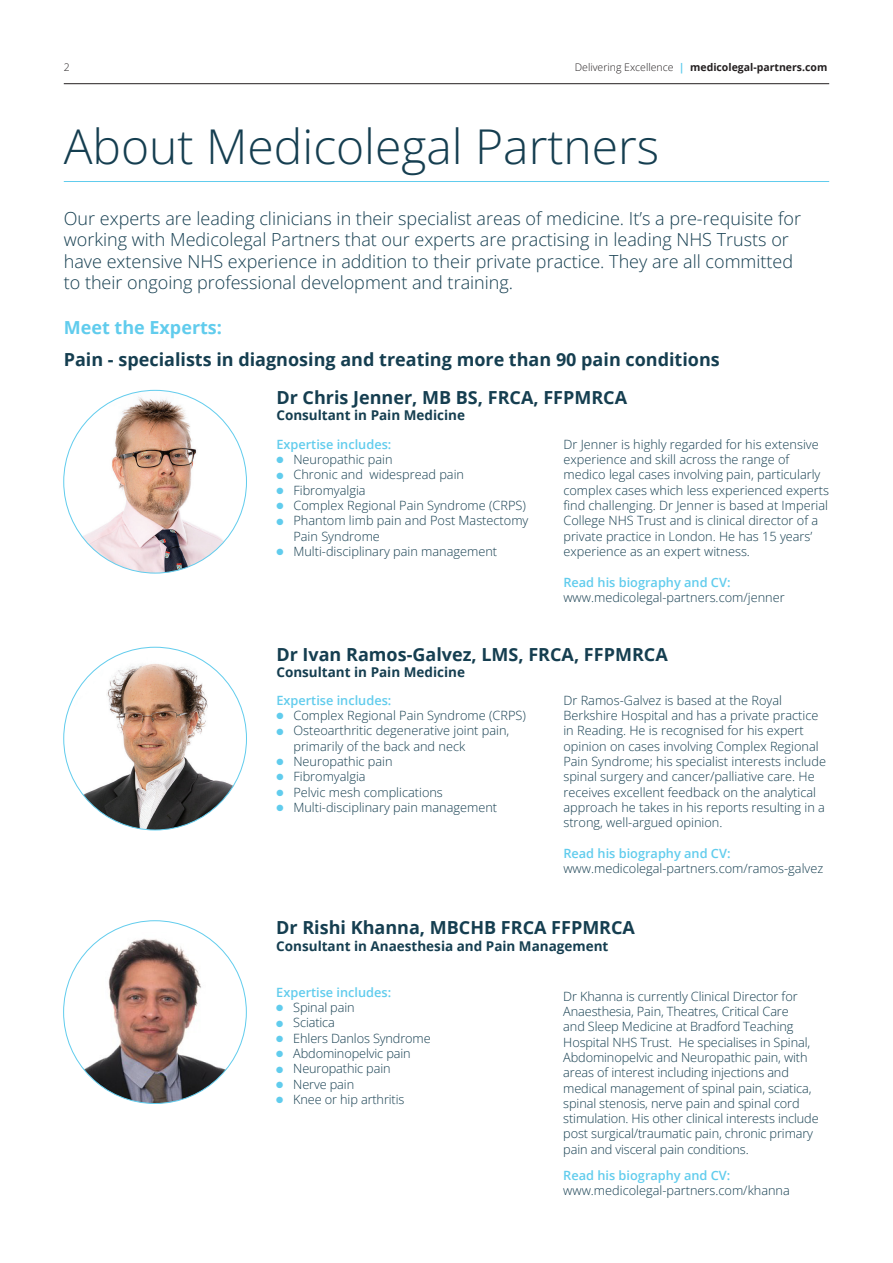
<style>
.page{position:relative;width:893px;height:1263px;background:#fff}
.page>*{position:absolute;margin:0;border:0;box-sizing:border-box;transform-origin:0 0}
.t1{font:48px "Open Sans";color:#153e50}
.t2{font:18px/21.6px "Open Sans";color:#153e50}
.t3{font:700 18px "Open Sans";color:#153e50}
.t4{font:700 18px "Open Sans";color:#61cced}
.t5{font:700 13.5px "Open Sans";color:#153e50}
.t6{font:12.75px/15.3px "Open Sans";color:#153e50}
.t7{font:600 12.75px "Open Sans";color:#61cced}
.t8{font:700 10.5px "Open Sans";color:#231f20}
.t9{font:10.5px "Open Sans";color:#231f20}
.s1{font-weight:400}
.s2{color:#61cced}
</style>
<div class="page">
<hr style="left:64px;top:83px;width:765px;height:1px;background:#231f20">
<hr style="left:64px;top:181px;width:765px;height:1px;background:#61cced">
<img style="left:64px;top:390px;width:182px;height:183px;border-radius:91px">
<img style="left:64px;top:647px;width:182px;height:183px;border-radius:91px">
<img style="left:78px;top:921px;width:149px;height:182px">
<p class="t9" style="left:64px;top:60px;width:7px">2</p>
<p class="t8" style="left:575px;top:60px;width:254px"><span class="s1">Delivering Excellence</span> <span class="s2">|</span> medicolegal-partners.com</p>
<p class="t1" style="left:64px;top:114px;width:597px">About Medicolegal Partners</p>
<p class="t2" style="left:64px;top:207px;width:739px">Our experts are leading clinicians in their specialist areas of medicine. It’s a pre-requisite for working with Medicolegal Partners that our experts are practising in leading NHS Trusts or have extensive NHS experience in addition to their private practice. They are all committed</p>
<p class="t2" style="left:64px;top:272px;width:451px">to their ongoing professional development and training.</p>
<p class="t4" style="left:64px;top:315px;width:160px">Meet the Experts:</p>
<p class="t3" style="left:64px;top:347px;width:657px">Pain - specialists in diagnosing and treating more than 90 pain conditions</p>
<p class="t3" style="left:276px;top:385px;width:352px">Dr Chris Jenner, MB BS, FRCA, FFPMRCA</p>
<p class="t5" style="left:276px;top:406px;width:190px">Consultant in Pain Medicine</p>
<p class="t7" style="left:276px;top:435px;width:116px">Expertise includes:</p>
<p class="t6" style="left:276px;top:451px;width:118px"><span class="s2">●</span> Neuropathic pain</p>
<p class="t6" style="left:276px;top:467px;width:189px"><span class="s2">●</span> Chronic and widespread pain</p>
<p class="t6" style="left:276px;top:482px;width:91px"><span class="s2">●</span> Fibromyalgia</p>
<p class="t6" style="left:276px;top:497px;width:251px"><span class="s2">●</span> Complex Regional Pain Syndrome (CRPS)</p>
<p class="t6" style="left:293px;top:513px;width:237px;text-indent:-17px"><span class="s2">●</span> Phantom limb pain and Post Mastectomy<br>Pain Syndrome</p>
<p class="t6" style="left:276px;top:543px;width:222px"><span class="s2">●</span> Multi-disciplinary pain management</p>
<p class="t6" style="left:563px;top:436px;width:267px">Dr Jenner is highly regarded for his extensive experience and skill across the range of medico legal cases involving pain, particularly complex cases which less experienced experts find challenging. Dr Jenner is based at Imperial College NHS Trust and is clinical director of a private practice in London. He has 15 years’ experience as an expert witness.</p>
<p class="t7" style="left:563px;top:573px;width:169px">Read his biography and CV:</p>
<p class="t6" style="left:563px;top:589px;width:223px">www.medicolegal-partners.com/jenner</p>
<p class="t3" style="left:276px;top:642px;width:393px">Dr Ivan Ramos-Galvez, LMS, FRCA, FFPMRCA</p>
<p class="t5" style="left:276px;top:663px;width:190px">Consultant in Pain Medicine</p>
<p class="t7" style="left:276px;top:691px;width:116px">Expertise includes:</p>
<p class="t6" style="left:276px;top:707px;width:251px"><span class="s2">●</span> Complex Regional Pain Syndrome (CRPS)</p>
<p class="t6" style="left:293px;top:723px;width:217px;text-indent:-17px"><span class="s2">●</span> Osteoarthritic degenerative joint pain, primarily of the back and neck</p>
<p class="t6" style="left:276px;top:753px;width:118px"><span class="s2">●</span> Neuropathic pain</p>
<p class="t6" style="left:276px;top:769px;width:91px"><span class="s2">●</span> Fibromyalgia</p>
<p class="t6" style="left:276px;top:784px;width:168px"><span class="s2">●</span> Pelvic mesh complications</p>
<p class="t6" style="left:276px;top:799px;width:222px"><span class="s2">●</span> Multi-disciplinary pain management</p>
<p class="t6" style="left:563px;top:692px;width:264px">Dr Ramos-Galvez is based at the Royal Berkshire Hospital and has a private practice in Reading. He is recognised for his expert opinion on cases involving Complex Regional Pain Syndrome; his specialist interests include spinal surgery and cancer/palliative care. He receives excellent feedback on the analytical approach he takes in his reports resulting in a strong, well-argued opinion.</p>
<p class="t7" style="left:563px;top:844px;width:169px">Read his biography and CV:</p>
<p class="t6" style="left:563px;top:860px;width:261px">www.medicolegal-partners.com/ramos-galvez</p>
<p class="t3" style="left:276px;top:915px;width:360px">Dr Rishi Khanna, MBCHB FRCA FFPMRCA</p>
<p class="t5" style="left:276px;top:936px;width:334px">Consultant in Anaesthesia and Pain Management</p>
<p class="t7" style="left:276px;top:983px;width:116px">Expertise includes:</p>
<p class="t6" style="left:276px;top:999px;width:80px"><span class="s2">●</span> Spinal pain</p>
<p class="t6" style="left:276px;top:1015px;width:60px"><span class="s2">●</span> Sciatica</p>
<p class="t6" style="left:276px;top:1030px;width:156px"><span class="s2">●</span> Ehlers Danlos Syndrome</p>
<p class="t6" style="left:276px;top:1045px;width:136px"><span class="s2">●</span> Abdominopelvic pain</p>
<p class="t6" style="left:276px;top:1061px;width:116px"><span class="s2">●</span> Neuropathic pain</p>
<p class="t6" style="left:276px;top:1076px;width:79px"><span class="s2">●</span> Nerve pain</p>
<p class="t6" style="left:276px;top:1091px;width:130px"><span class="s2">●</span> Knee or hip arthritis</p>
<p class="t6" style="left:563px;top:988px;width:257px">Dr Khanna is currently Clinical Director for Anaesthesia, Pain, Theatres, Critical Care<br>and Sleep Medicine at Bradford Teaching Hospital NHS Trust. He specialises in Spinal, Abdominopelvic and Neuropathic pain, with areas of interest including injections and medical management of spinal pain, sciatica, spinal stenosis, nerve pain and spinal cord stimulation. His other clinical interests include post surgical/traumatic pain, chronic primary pain and visceral pain conditions.</p>
<p class="t7" style="left:563px;top:1166px;width:169px">Read his biography and CV:</p>
<p class="t6" style="left:563px;top:1182px;width:228px">www.medicolegal-partners.com/khanna</p>
</div>
